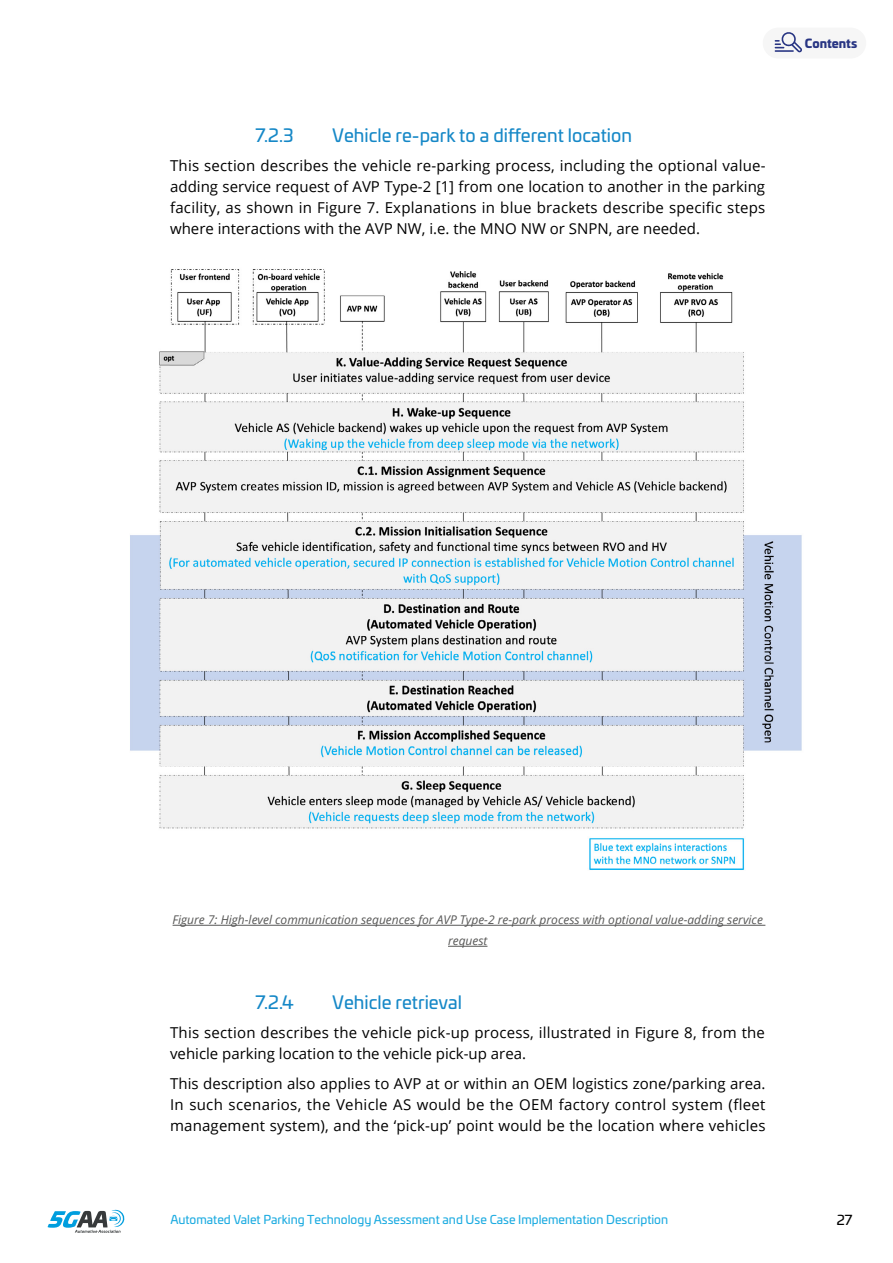
<style>
.page{position:relative;width:893px;height:1263px;background:#fff}
.page>*{position:absolute;margin:0;border:0;box-sizing:border-box;transform-origin:0 0}
.t1{font:18px "Univia Pro";color:#1688c7}
.t2{font:15px/21px "Open Sans";letter-spacing:.01em;color:#000;text-align:justify}
.t3{font:13.5px "Univia Pro";color:#000}
.t4{font:italic 12px/21px "Open Sans";color:#575756;text-align:center}
.t5{font:12px "Univia Pro";color:#1eace1}
.t6{font:900 12px "Univia Pro";color:#283583}
</style>
<div class="page">
<svg style="left:48px;top:1209px;width:77px;height:24px"></svg>
<div style="left:763px;top:28px;width:103px;height:30px;background:#f6f6f6;border-radius:15px"></div>
<svg style="left:775px;top:32px;width:27px;height:21px"></svg>
<hr style="left:173px;top:925px;width:592px;height:1px;background:#575756">
<hr style="left:448px;top:946px;width:39px;height:1px;background:#575756">
<img style="left:130px;top:269px;width:672px;height:601px">
<p class="t1" style="left:256px;top:122px;width:39px">7.2.3</p>
<p class="t1" style="left:332px;top:122px;width:301px">Vehicle re-park to a different location</p>
<p class="t2" style="left:170px;top:155px;width:597px">This section describes the vehicle re-parking process, including the optional value&shy;adding service request of AVP Type-2 [1] from one location to another in the parking facility, as shown in Figure 7. Explanations in blue brackets describe specific steps where interactions with the AVP NW, i.e. the MNO NW or SNPN, are needed.</p>
<p class="t6" style="left:805px;top:33px;width:54px">Contents</p>
<p class="t4" style="left:173px;top:909px;width:592px">Figure 7: High-level communication sequences for AVP Type-2 re-park process with optional value-adding service request</p>
<p class="t1" style="left:256px;top:989px;width:40px">7.2.4</p>
<p class="t1" style="left:332px;top:989px;width:131px">Vehicle retrieval</p>
<p class="t2" style="left:170px;top:1022px;width:596px">This section describes the vehicle pick-up process, illustrated in Figure 8, from the vehicle parking location to the vehicle pick-up area.</p>
<p class="t2" style="left:170px;top:1072px;width:597px">This description also applies to AVP at or within an OEM logistics zone/parking area.<br>In such scenarios, the Vehicle AS would be the OEM factory control system (fleet management system), and the ‘pick-up’ point would be the location where vehicles</p>
<p class="t5" style="left:170px;top:1211px;width:499px">Automated Valet Parking Technology Assessment and Use Case Implementation Description</p>
<p class="t3" style="left:837px;top:1210px;width:17px">27</p>
</div>
